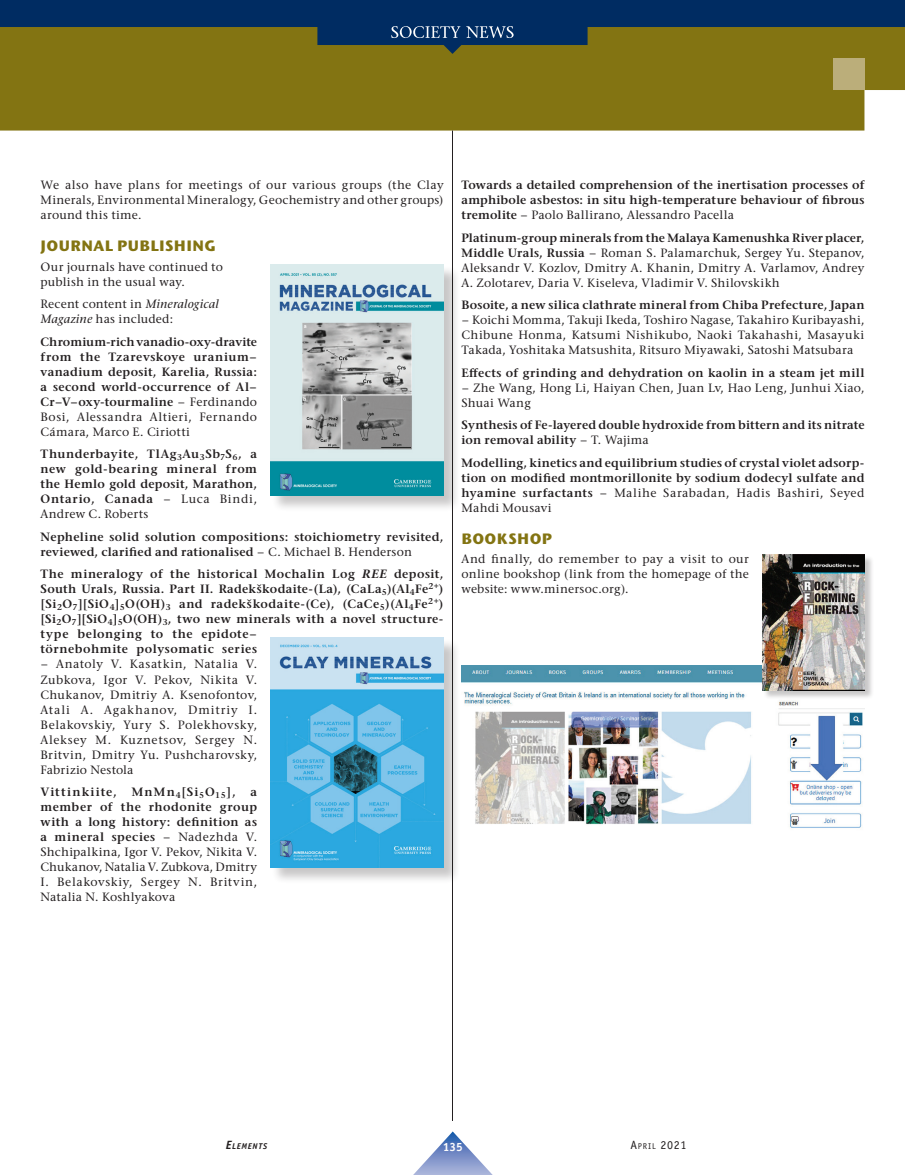
<style>
.page{position:relative;width:905px;height:1175px;background:#fff}
.page>*{position:absolute;margin:0;border:0;box-sizing:border-box;transform-origin:0 0}
.t1{font:700 15px "Stone Sans ITC";letter-spacing:.025em;color:#837412}
.t2{font:500 12px/15px "Stone Serif ITC";letter-spacing:.025em;color:#231f20;text-align:justify}
.t3{font:600 12px/15px "Stone Serif ITC";letter-spacing:.03em;color:#231f20;text-align:justify}
.t4{font:600 12px/15px "Stone Serif ITC";letter-spacing:.01em;color:#231f20}
.t5{font:12px "Officina Sans Std";color:#231f20}
.t6{font:700 12px "Officina Sans Std";color:#fcfcfc}
.t7{font:italic 700 8.4px "Officina Sans Std";letter-spacing:.08em;color:#231f20}
.s1{font-style:italic}
.s2{font-weight:500}
.s3{font-weight:600}
.s4{font-size:12px}
.s5{font-size:8.4px}
</style>
<div class="page">
<div style="left:0;top:54px;width:904px;height:76px;background:#837412"></div>
<div style="left:832px;top:58px;width:32px;height:32px;background:#bbae7a"></div>
<hr style="left:452px;top:130px;width:1px;height:990px;background:#231f20">
<img style="left:461px;top:665px;width:403px;height:163px">
<div style="left:271px;top:265px;width:189px;height:247px;background:#231f20;opacity:.25"></div>
<img style="left:270px;top:265px;width:173px;height:230px">
<div style="left:271px;top:638px;width:189px;height:246px;background:#231f20;opacity:.25"></div>
<img style="left:270px;top:637px;width:173px;height:230px">
<div style="left:763px;top:555px;width:111px;height:145px;background:#231f20;opacity:.25"></div>
<img style="left:762px;top:554px;width:102px;height:136px">
<svg style="left:0;top:0;width:904px;height:54px;background:#354941"></svg>
<svg style="left:414px;top:1131px;width:78px;height:43px"></svg>
<svg style="left:391px;top:26px;width:122px;height:12px"></svg>
<p class="t2" style="left:40px;top:178px;width:404px">We also have plans for meetings of our various groups (the Clay Minerals, Environmental Mineralogy, Geochemistry and other groups) around this time.</p>
<p class="t1" style="left:41px;top:236px;width:176px">JOURNAL PUBLISHING</p>
<p class="t2" style="left:40px;top:259px;width:184px">Our journals have continued to publish in the usual way.</p>
<p class="t2" style="left:40px;top:297px;width:180px">Recent content in <span class="s1">Mineralogical<br>Magazine</span> has included:</p>
<p class="t3" style="left:40px;top:335px;width:218px">Chromium-rich vanadio-oxy-dravite from the Tzarevskoye uranium– vanadium deposit, Karelia, Russia: a second world-occurrence of Al– Cr–V–oxy-tourmaline <span class="s2">– Ferdinando Bosi, Alessandra Altieri, Fernando Cámara, Marco E. Ciriotti</span></p>
<p class="t3" style="left:40px;top:447px;width:218px">Thunderbayite, TlAg<sub>3</sub>Au<sub>3</sub>Sb<sub>7</sub>S<sub>6</sub>, a new gold-bearing mineral from the Hemlo gold deposit, Marathon, Ontario, Canada <span class="s2">– Luca Bindi, Andrew C. Roberts</span></p>
<p class="t3" style="left:41px;top:530px;width:404px">Nepheline solid solution compositions: stoichiometry revisited, reviewed, clarified and rationalised <span class="s2">– C. Michael B. Henderson</span></p>
<p class="t3" style="left:40px;top:567px;width:404px;text-align:left">The mineralogy of the historical Mochalin Log <span class="s1">REE</span> deposit, South Urals, Russia. Part II. Radekškodaite-(La), (CaLa<sub>5</sub>)(Al<sub>4</sub>Fe<sup>2+</sup>) [Si<sub>2</sub>O<sub>7</sub>][SiO<sub>4</sub>]<sub>5</sub>O(OH)<sub>3</sub> and radekškodaite-(Ce), (CaCe<sub>5</sub>)(Al<sub>4</sub>Fe<sup>2+</sup>) [Si<sub>2</sub>O<sub>7</sub>][SiO<sub>4</sub>]<sub>5</sub>O(OH)<sub>3</sub>, two new minerals with a novel structure&shy;type belonging to the epidote–<br>törnebohmite polysomatic series</p>
<p class="t2" style="left:40px;top:657px;width:218px">– Anatoly V. Kasatkin, Natalia V.<br>Zubkova, Igor V. Pekov, Nikita V.<br>Chukanov, Dmitriy A. Ksenofontov, Atali A. Agakhanov, Dmitriy I.<br>Belakovskiy, Yury S. Polekhovsky, Aleksey M. Kuznetsov, Sergey N.<br>Britvin, Dmitry Yu. Pushcharovsky, Fabrizio Nestola</p>
<p class="t2" style="left:40px;top:784px;width:218px"><span class="s3">Vittinkiite, MnMn</span><sub>4</sub><span class="s3">[Si</span><sub>5</sub><span class="s3">O</span><sub>15</sub><span class="s3">], a member of the rhodonite group with a long history: definition as a mineral species</span> – Nadezhda V.<br>Shchipalkina, Igor V. Pekov, Nikita V.<br>Chukanov, Natalia V. Zubkova, Dmitry I. Belakovskiy, Sergey N. Britvin, Natalia N. Koshlyakova</p>
<p class="t3" style="left:461px;top:178px;width:404px">Towards a detailed comprehension of the inertisation processes of amphibole asbestos: in situ high-temperature behaviour of fibrous tremolite <span class="s2">– Paolo Ballirano, Alessandro Pacella</span></p>
<p class="t2" style="left:461px;top:230px;width:404px"><span class="s3">Platinum-group minerals from the Malaya Kamenushka River placer, Middle Urals, Russia</span> – Roman S. Palamarchuk, Sergey Yu. Stepanov, Aleksandr V. Kozlov, Dmitry A. Khanin, Dmitry A. Varlamov, Andrey A. Zolotarev, Daria V. Kiseleva, Vladimir V. Shilovskikh</p>
<p class="t3" style="left:461px;top:298px;width:404px">Bosoite, a new silica clathrate mineral from Chiba Prefecture, Japan</p>
<p class="t2" style="left:461px;top:313px;width:404px">– Koichi Momma, Takuji Ikeda, Toshiro Nagase, Takahiro Kuribayashi, Chibune Honma, Katsumi Nishikubo, Naoki Takahashi, Masayuki Takada, Yoshitaka Matsushita, Ritsuro Miyawaki, Satoshi Matsubara</p>
<p class="t3" style="left:461px;top:365px;width:404px">Effects of grinding and dehydration on kaolin in a steam jet mill</p>
<p class="t2" style="left:461px;top:380px;width:404px">– Zhe Wang, Hong Li, Haiyan Chen, Juan Lv, Hao Leng, Junhui Xiao,<br>Shuai Wang</p>
<p class="t4" style="left:461px;top:418px;width:404px">Synthesis of Fe-layered double hydroxide from bittern and its nitrate ion removal ability <span class="s2">– T. Wajima</span></p>
<p class="t3" style="left:461px;top:455px;width:404px">Modelling, kinetics and equilibrium studies of crystal violet adsorp&shy;tion on modified montmorillonite by sodium dodecyl sulfate and hyamine surfactants <span class="s2">– Malihe Sarabadan, Hadis Bashiri, Seyed Mahdi Mousavi</span></p>
<p class="t1" style="left:461px;top:528px;width:92px">BOOKSHOP</p>
<p class="t2" style="left:461px;top:552px;width:289px">And finally, do remember to pay a visit to our online bookshop (link from the homepage of the website: www.minersoc.org).</p>
<p class="t7" style="left:226px;top:1141px;width:43px"><span class="s4">E</span>LEMENTS</p>
<p class="t6" style="left:443px;top:1139px;width:22px">135</p>
<p class="t5" style="left:630px;top:1138px;width:57px">A<span class="s5">pril</span> 2021</p>
</div>
